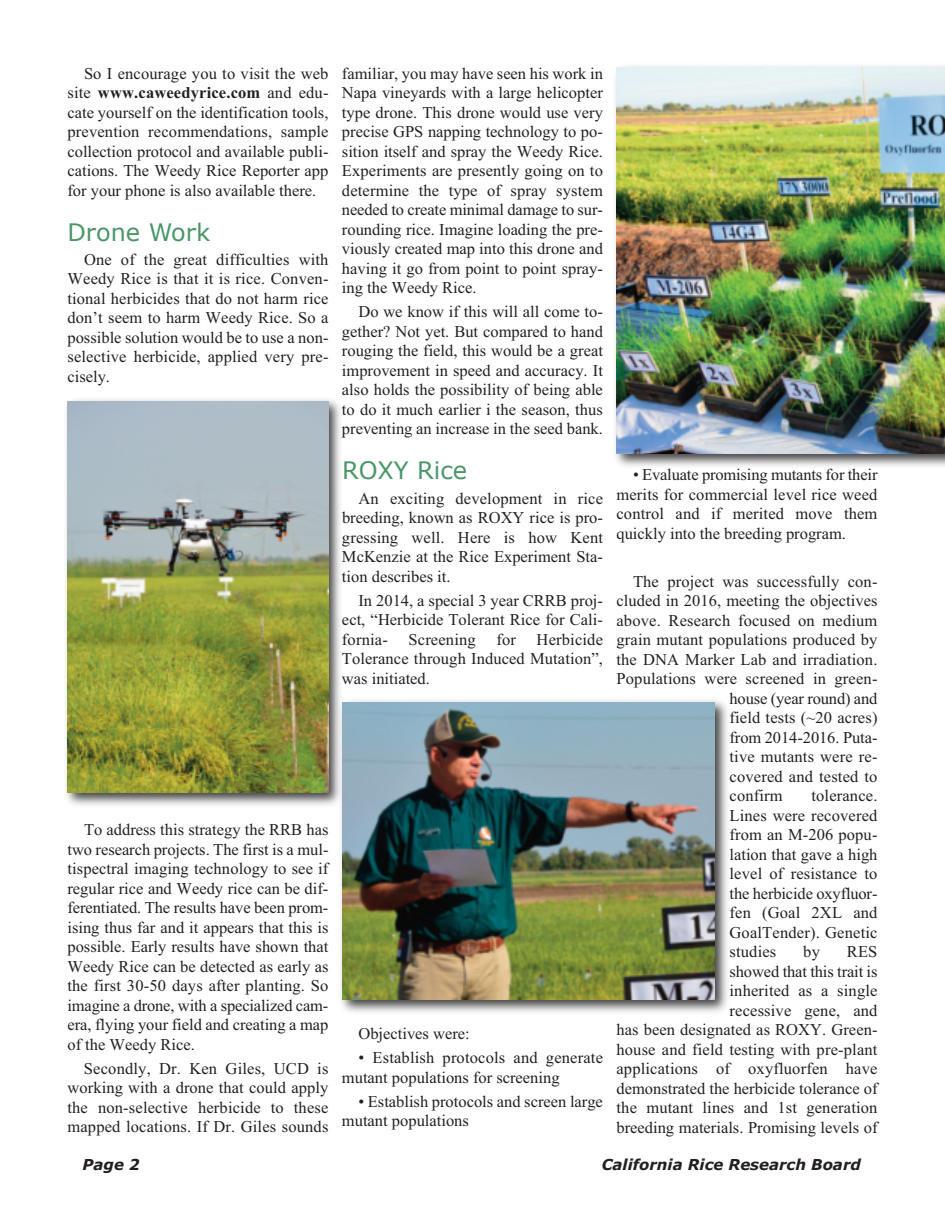
<style>
.page{position:relative;width:945px;height:1215px;background:#fff}
.page>*{position:absolute;margin:0;border:0;box-sizing:border-box;transform-origin:0 0}
.t1{font:24px "Verdana";color:#4b9669}
.t2{font:16.5px/19.5px "Times New Roman";color:#231f20;text-align:justify}
.t3{font:italic 700 15px "Verdana";color:#231f20}
.s1{font-weight:700}
</style>
<div class="page">
<img style="left:66px;top:399px;width:274px;height:406px">
<img style="left:68px;top:401px;width:261px;height:391px">
<img style="left:335px;top:695px;width:392px;height:317px">
<img style="left:342px;top:702px;width:373px;height:297px">
<img style="left:615px;top:66px;width:330px;height:400px">
<img style="left:616px;top:68px;width:329px;height:386px">
<p class="t2" style="left:67px;top:63px;width:263px;text-indent:17px">So I encourage you to visit the web site <span class="s1">www.caweedyrice.com</span> and edu&shy;cate yourself on the identification tools, prevention recommendations, sample collection protocol and available publi&shy;cations. The Weedy Rice Reporter app for your phone is also available there.</p>
<p class="t1" style="left:68px;top:217px;width:144px">Drone Work</p>
<p class="t2" style="left:67px;top:250px;width:263px;text-indent:17px">One of the great difficulties with Weedy Rice is that it is rice. Conven&shy;tional herbicides that do not harm rice don’t seem to harm Weedy Rice. So a possible solution would be to use a non&shy;selective herbicide, applied very pre&shy;cisely.</p>
<p class="t2" style="left:342px;top:63px;width:263px">familiar, you may have seen his work in Napa vineyards with a large helicopter type drone. This drone would use very precise GPS napping technology to po&shy;sition itself and spray the Weedy Rice.<br>Experiments are presently going on to determine the type of spray system needed to create minimal damage to sur&shy;rounding rice. Imagine loading the pre&shy;viously created map into this drone and having it go from point to point spray&shy;ing the Weedy Rice.</p>
<p class="t2" style="left:342px;top:302px;width:263px;text-indent:16px">Do we know if this will all come to&shy;gether? Not yet. But compared to hand rouging the field, this would be a great improvement in speed and accuracy. It also holds the possibility of being able to do it much earlier i the season, thus preventing an increase in the seed bank.</p>
<p class="t1" style="left:342px;top:455px;width:127px">ROXY Rice</p>
<p class="t2" style="left:342px;top:488px;width:263px;text-indent:17px">An exciting development in rice breeding, known as ROXY rice is pro&shy;gressing well. Here is how Kent McKenzie at the Rice Experiment Sta&shy;tion describes it.</p>
<p class="t2" style="left:342px;top:590px;width:263px;text-indent:17px">In 2014, a special 3 year CRRB proj&shy;ect, “Herbicide Tolerant Rice for Cali&shy;fornia-</p>
<p class="t2" style="left:342px;top:629px;width:263px;text-indent:195px">Herbicide Tolerance through Induced Mutation”, was initiated.</p>
<p class="t2" style="left:409px;top:629px;width:69px">Screening</p>
<p class="t2" style="left:496px;top:629px;width:21px">for</p>
<p class="t2" style="left:67px;top:820px;width:263px;text-indent:17px">To address this strategy the RRB has two research projects. The first is a mul&shy;tispectral imaging technology to see if regular rice and Weedy rice can be dif&shy;ferentiated. The results have been prom&shy;ising thus far and it appears that this is possible. Early results have shown that Weedy Rice can be detected as early as the first 30-50 days after planting. So imagine a drone, with a specialized cam&shy;era, flying your field and creating a map of the Weedy Rice.</p>
<p class="t2" style="left:67px;top:1058px;width:263px;text-indent:16px">Secondly, Dr. Ken Giles, UCD is working with a drone that could apply the non-selective herbicide to these mapped locations. If Dr. Giles sounds</p>
<p class="t2" style="left:358px;top:1024px;width:113px">Objectives were:</p>
<p class="t2" style="left:342px;top:1048px;width:263px;text-indent:17px">• Establish protocols and generate mutant populations for screening</p>
<p class="t2" style="left:342px;top:1091px;width:263px;text-indent:17px">• Establish protocols and screen large mutant populations</p>
<p class="t2" style="left:616px;top:465px;width:263px;text-indent:17px">• Evaluate promising mutants for their merits for commercial level rice weed control and if merited move them quickly into the breeding program.</p>
<p class="t2" style="left:633px;top:571px;width:246px">The project was successfully con-</p>
<p class="t2" style="left:617px;top:591px;width:262px">cluded in 2016, meeting the objectives</p>
<p class="t2" style="left:617px;top:610px;width:263px">above. Research focused on medium</p>
<p class="t2" style="left:616px;top:630px;width:263px">grain mutant populations produced by</p>
<p class="t2" style="left:617px;top:649px;width:263px">the DNA Marker Lab and irradiation.</p>
<p class="t2" style="left:617px;top:669px;width:263px">Populations were screened in green-</p>
<p class="t2" style="left:730px;top:688px;width:149px">house (year round) and</p>
<p class="t2" style="left:730px;top:708px;width:149px">field tests (~20 acres)</p>
<p class="t2" style="left:730px;top:727px;width:149px">from 2014-2016. Puta-</p>
<p class="t2" style="left:730px;top:747px;width:149px">tive mutants were re-</p>
<p class="t2" style="left:730px;top:766px;width:149px">covered and tested to</p>
<p class="t2" style="left:730px;top:786px;width:55px">confirm</p>
<p class="t2" style="left:730px;top:786px;width:149px;text-indent:82px">tolerance.<br>Lines were recovered from an M-206 popu&shy;lation that gave a high level of resistance to the herbicide oxyfluor&shy;fen (Goal 2XL and GoalTender). Genetic studies</p>
<p class="t2" style="left:803px;top:942px;width:18px">by</p>
<p class="t2" style="left:617px;top:942px;width:263px;text-align:right">RES<br>showed that this trait is<br>inherited as a single<br>recessive gene, and<br>has been designated as ROXY. Green&shy;house and field testing with pre-plant applications of oxyfluorfen have demonstrated the herbicide tolerance of the mutant lines and 1st generation breeding materials. Promising levels of</p>
<p class="t3" style="left:82px;top:1155px;width:59px">Page 2</p>
<p class="t3" style="left:602px;top:1155px;width:261px">California Rice Research Board</p>
</div>
